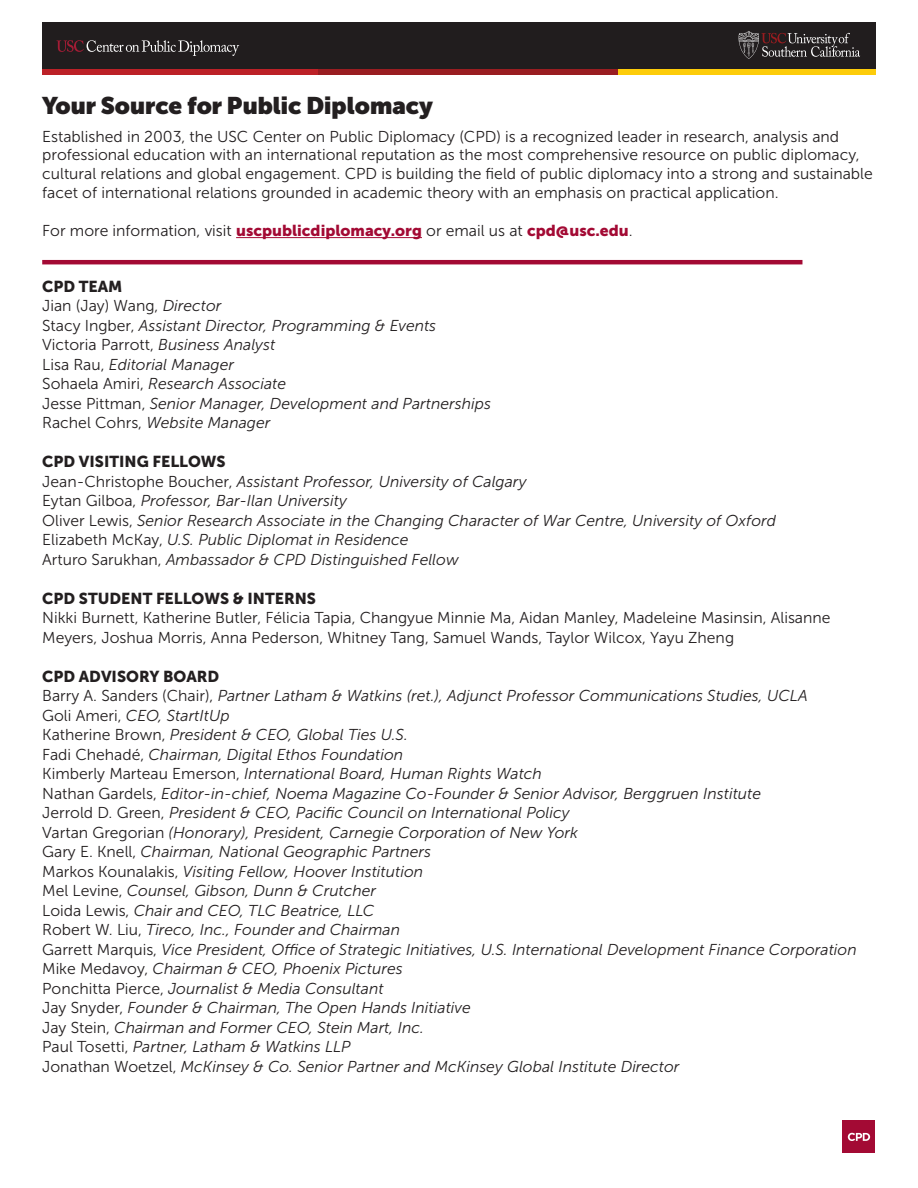
<style>
.page{position:relative;width:918px;height:1188px;background:#fff}
.page>*{position:absolute;margin:0;border:0;box-sizing:border-box;transform-origin:0 0}
.t1{font:900 24px "Museo Sans Display";color:#231f20}
.t2{font:italic 15.75px "Museo Sans 300";color:#231f20}
.t3{font:15.75px/18.9px "Museo Sans 300";color:#231f20}
.t4{font:15.75px "Museo Sans 900";color:#231f20}
.s1{font-family:"Museo Sans 900";color:#a30a34}
.s2{font-style:italic}
.s3{font-style:normal}
</style>
<div class="page">
<hr style="left:236px;top:237px;width:186px;height:1px;background:#a30a34">
<hr style="left:42px;top:260px;width:760px;height:4px;background:#a30a34">
<div style="left:843px;top:1121px;width:32px;height:32px;background:#a30a34"></div>
<svg style="left:848px;top:1133px;width:22px;height:8px"></svg>
<div style="left:43px;top:22px;width:833px;height:48px;background:#211d1e"></div>
<svg style="left:739px;top:31px;width:121px;height:28px"></svg>
<svg style="left:57px;top:40px;width:183px;height:16px"></svg>
<div style="left:618px;top:70px;width:258px;height:5px;background:#fdcc0a"></div>
<div style="left:318px;top:70px;width:300px;height:5px;background:#991d21"></div>
<div style="left:43px;top:70px;width:275px;height:5px;background:#bc2127"></div>
<p class="t1" style="left:42px;top:92px;width:392px">Your Source for Public Diplomacy</p>
<p class="t3" style="left:42px;top:127px;width:832px">Established in 2003, the USC Center on Public Diplomacy (CPD) is a recognized leader in research, analysis and professional education with an international reputation as the most comprehensive resource on public diplomacy, cultural relations and global engagement. CPD is building the field of public diplomacy into a strong and sustainable facet of international relations grounded in academic theory with an emphasis on practical application.</p>
<p class="t3" style="left:42px;top:221px;width:592px">For more information, visit <span class="s1">uscpublicdiplomacy.org</span> or email us at <span class="s1">cpd@usc.edu</span>.</p>
<p class="t4" style="left:42px;top:277px;width:82px">CPD TEAM</p>
<p class="t3" style="left:42px;top:297px;width:181px">Jian (Jay) Wang, <span class="s2">Director</span></p>
<p class="t2" style="left:42px;top:317px;width:396px"><span class="s3">Stacy Ingber,</span> Assistant Director, Programming &amp; Events</p>
<p class="t3" style="left:42px;top:336px;width:235px">Victoria Parrott, <span class="s2">Business Analyst</span></p>
<p class="t2" style="left:42px;top:356px;width:193px"><span class="s3">Lisa Rau,</span> Editorial Manager</p>
<p class="t2" style="left:42px;top:375px;width:246px"><span class="s3">Sohaela Amiri,</span> Research Associate</p>
<p class="t2" style="left:42px;top:395px;width:450px"><span class="s3">Jesse Pittman,</span> Senior Manager, Development and Partnerships</p>
<p class="t2" style="left:42px;top:414px;width:230px"><span class="s3">Rachel Cohrs,</span> Website Manager</p>
<p class="t4" style="left:42px;top:453px;width:185px">CPD VISITING FELLOWS</p>
<p class="t2" style="left:42px;top:473px;width:486px"><span class="s3">Jean-Christophe Boucher,</span> Assistant Professor, University of Calgary</p>
<p class="t2" style="left:42px;top:492px;width:306px"><span class="s3">Eytan Gilboa,</span> Professor, Bar-Ilan University</p>
<p class="t2" style="left:42px;top:512px;width:735px"><span class="s3">Oliver Lewis,</span> Senior Research Associate in the Changing Character of War Centre, University of Oxford</p>
<p class="t2" style="left:42px;top:531px;width:368px"><span class="s3">Elizabeth McKay,</span> U.S. Public Diplomat in Residence</p>
<p class="t2" style="left:42px;top:551px;width:418px"><span class="s3">Arturo Sarukhan,</span> Ambassador &amp; CPD Distinguished Fellow</p>
<p class="t4" style="left:42px;top:589px;width:275px">CPD STUDENT FELLOWS &amp; INTERNS</p>
<p class="t3" style="left:42px;top:608px;width:790px;line-height:19.5px">Nikki Burnett, Katherine Butler, Félicia Tapia, Changyue Minnie Ma, Aidan Manley, Madeleine Masinsin, Alisanne<br>Meyers, Joshua Morris, Anna Pederson, Whitney Tang, Samuel Wands, Taylor Wilcox, Yayu Zheng</p>
<p class="t4" style="left:42px;top:667px;width:179px">CPD ADVISORY BOARD</p>
<p class="t2" style="left:42px;top:687px;width:767px"><span class="s3">Barry A. Sanders (Chair),</span> Partner Latham &amp; Watkins (ret.), Adjunct Professor Communications Studies, UCLA</p>
<p class="t2" style="left:42px;top:707px;width:189px"><span class="s3">Goli Ameri,</span> CEO, StartItUp</p>
<p class="t2" style="left:42px;top:726px;width:367px"><span class="s3">Katherine Brown,</span> President &amp; CEO, Global Ties U.S.</p>
<p class="t2" style="left:42px;top:746px;width:363px"><span class="s3">Fadi Chehadé,</span> Chairman, Digital Ethos Foundation</p>
<p class="t2" style="left:42px;top:765px;width:501px"><span class="s3">Kimberly Marteau Emerson,</span> International Board, Human Rights Watch</p>
<p class="t2" style="left:42px;top:785px;width:720px"><span class="s3">Nathan Gardels,</span> Editor-in-chief, Noema Magazine Co-Founder &amp; Senior Advisor, Berggruen Institute</p>
<p class="t2" style="left:42px;top:804px;width:529px"><span class="s3">Jerrold D. Green,</span> President &amp; CEO, Pacific Council on International Policy</p>
<p class="t2" style="left:42px;top:824px;width:537px"><span class="s3">Vartan Gregorian</span> (Honorary), President, Carnegie Corporation of New York</p>
<p class="t2" style="left:42px;top:843px;width:390px"><span class="s3">Gary E. Knell,</span> Chairman, National Geographic Partners</p>
<p class="t2" style="left:42px;top:863px;width:382px"><span class="s3">Markos Kounalakis,</span> Visiting Fellow, Hoover Institution</p>
<p class="t2" style="left:42px;top:882px;width:335px"><span class="s3">Mel Levine,</span> Counsel, Gibson, Dunn &amp; Crutcher</p>
<p class="t2" style="left:42px;top:902px;width:334px"><span class="s3">Loida Lewis,</span> Chair and CEO, TLC Beatrice, LLC</p>
<p class="t2" style="left:42px;top:921px;width:359px"><span class="s3">Robert W. Liu,</span> Tireco, Inc., Founder and Chairman</p>
<p class="t2" style="left:42px;top:941px;width:816px"><span class="s3">Garrett Marquis,</span> Vice President, Office of Strategic Initiatives, U.S. International Development Finance Corporation</p>
<p class="t2" style="left:42px;top:960px;width:362px"><span class="s3">Mike Medavoy,</span> Chairman &amp; CEO, Phoenix Pictures</p>
<p class="t2" style="left:42px;top:980px;width:343px"><span class="s3">Ponchitta Pierce,</span> Journalist &amp; Media Consultant</p>
<p class="t2" style="left:42px;top:999px;width:430px"><span class="s3">Jay Snyder,</span> Founder &amp; Chairman, The Open Hands Initiative</p>
<p class="t2" style="left:42px;top:1019px;width:383px"><span class="s3">Jay Stein,</span> Chairman and Former CEO, Stein Mart, Inc.</p>
<p class="t2" style="left:42px;top:1038px;width:310px"><span class="s3">Paul Tosetti,</span> Partner, Latham &amp; Watkins LLP</p>
<p class="t2" style="left:42px;top:1058px;width:639px"><span class="s3">Jonathan Woetzel,</span> McKinsey &amp; Co. Senior Partner and McKinsey Global Institute Director</p>
</div>
